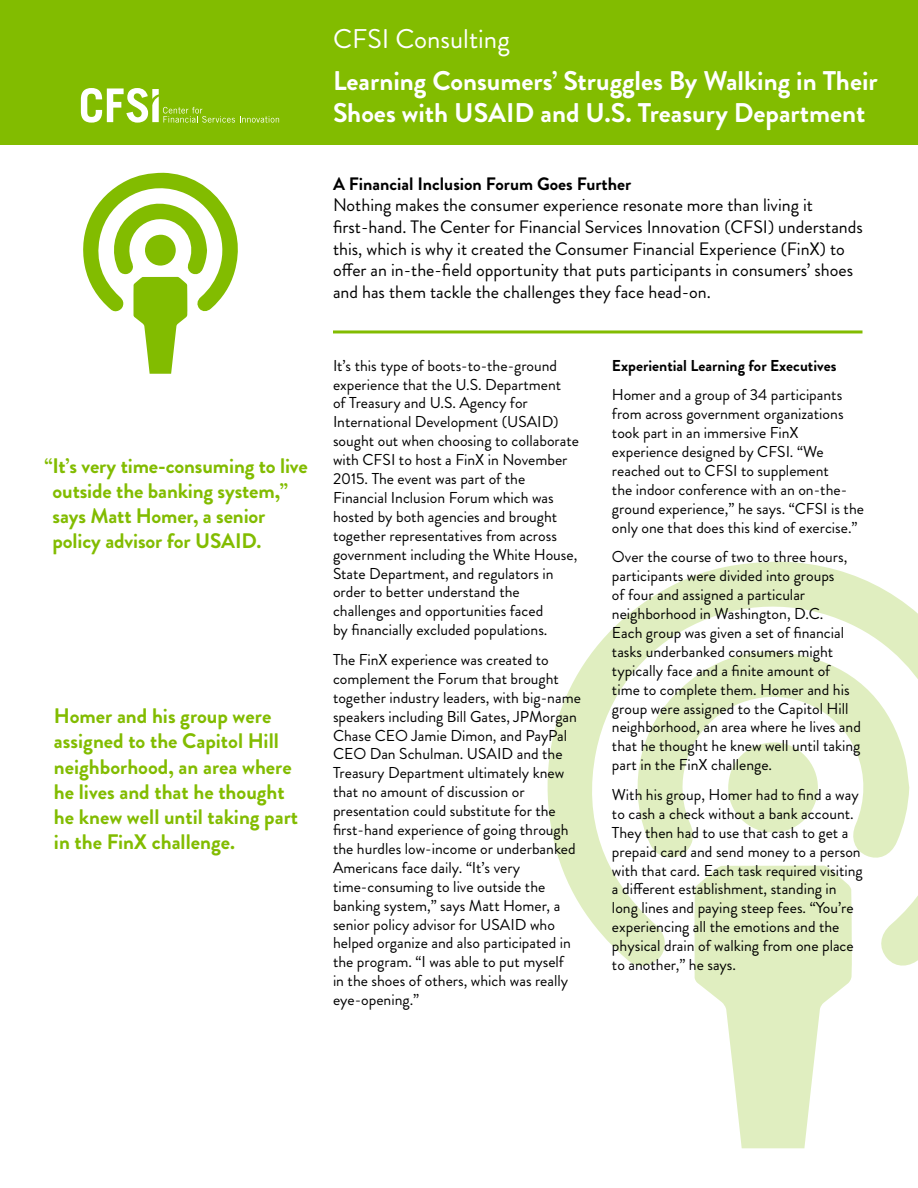
<style>
.page{position:relative;width:918px;height:1188px;background:#fff}
.page>*{position:absolute;margin:0;border:0;box-sizing:border-box;transform-origin:0 0}
.t1{font:700 27px/32.4px "Brandon Grotesque";color:#fff}
.t2{font:27px "Brandon Grotesque";color:#fff}
.t3{font:700 21px/25.2px "Brandon Grotesque";color:#82bc00}
.t4{font:18px/21.6px "Brandon Grotesque";color:#000}
.t5{font:700 18px "Brandon Grotesque";color:#000}
.t6{font:15.75px/18.9px "Brandon Grotesque";color:#000}
.t7{font:700 15.75px "Brandon Grotesque";color:#000}
</style>
<div class="page">
<svg style="left:548px;top:562px;width:370px;height:404px"></svg>
<svg style="left:627px;top:643px;width:282px;height:218px"></svg>
<div style="left:728px;top:742px;width:90px;height:91px;background:#e0eec0;border-radius:50%"></div>
<svg style="left:694px;top:866px;width:158px;height:282px;fill:#e0eec0"></svg>
<div style="left:0;top:0;width:918px;height:145px;background:#82bc00"></div>
<svg style="left:81px;top:88px;width:198px;height:35px"></svg>
<hr style="left:333px;top:330px;width:529px;height:3px;background:#82bc00">
<svg style="left:83px;top:173px;width:155px;height:201px"></svg>
<h2 class="t3" style="left:53px;top:453px;width:257px;text-indent:-8px">“It’s very time-consuming to live outside the banking system,” says Matt Homer, a senior policy advisor for USAID.</h2>
<h2 class="t3" style="left:54px;top:704px;width:246px">Homer and his group were assigned to the Capitol Hill neighborhood, an area where he lives and that he thought he knew well until taking part in the FinX challenge.</h2>
<h1 class="t2" style="left:333px;top:20px;width:178px">CFSI Consulting</h1>
<h1 class="t1" style="left:333px;top:64px;width:546px">Learning Consumers’ Struggles By Walking in Their<br>Shoes with USAID and U.S. Treasury Department</h1>
<p class="t5" style="left:333px;top:171px;width:300px">A Financial Inclusion Forum Goes Further</p>
<p class="t4" style="left:333px;top:195px;width:531px">Nothing makes the consumer experience resonate more than living it first-hand. The Center for Financial Services Innovation (CFSI) understands this, which is why it created the Consumer Financial Experience (FinX) to offer an in-the-field opportunity that puts participants in consumers’ shoes and has them tackle the challenges they face head-on.</p>
<p class="t6" style="left:333px;top:356px;width:248px">It’s this type of boots-to-the-ground experience that the U.S. Department<br>of Treasury and U.S. Agency for International Development (USAID) sought out when choosing to collaborate with CFSI to host a FinX in November 2015. The event was part of the Financial Inclusion Forum which was hosted by both agencies and brought together representatives from across government including the White House, State Department, and regulators in order to better understand the challenges and opportunities faced<br>by financially excluded populations.</p>
<p class="t6" style="left:333px;top:650px;width:249px">The FinX experience was created to complement the Forum that brought together industry leaders, with big-name speakers including Bill Gates, JPMorgan Chase CEO Jamie Dimon, and PayPal CEO Dan Schulman. USAID and the Treasury Department ultimately knew that no amount of discussion or presentation could substitute for the first-hand experience of going through the hurdles low-income or underbanked Americans face daily. “It’s very time-consuming to live outside the banking system,” says Matt Homer, a senior policy advisor for USAID who helped organize and also participated in the program. “I was able to put myself<br>in the shoes of others, which was really eye-opening.”</p>
<p class="t7" style="left:612px;top:354px;width:226px">Experiential Learning for Executives</p>
<p class="t6" style="left:612px;top:386px;width:254px">Homer and a group of 34 participants from across government organizations took part in an immersive FinX experience designed by CFSI. “We reached out to CFSI to supplement<br>the indoor conference with an on-the&shy;ground experience,” he says. “CFSI is the only one that does this kind of exercise.”</p>
<p class="t6" style="left:612px;top:548px;width:250px">Over the course of two to three hours, participants were divided into groups<br>of four and assigned a particular neighborhood in Washington, D.C.<br>Each group was given a set of financial tasks underbanked consumers might typically face and a finite amount of time to complete them. Homer and his group were assigned to the Capitol Hill neighborhood, an area where he lives and that he thought he knew well until taking part in the FinX challenge.</p>
<p class="t6" style="left:612px;top:785px;width:252px">With his group, Homer had to find a way to cash a check without a bank account.<br>They then had to use that cash to get a prepaid card and send money to a person with that card. Each task required visiting a different establishment, standing in long lines and paying steep fees. “You’re experiencing all the emotions and the physical drain of walking from one place to another,” he says.</p>
</div>
